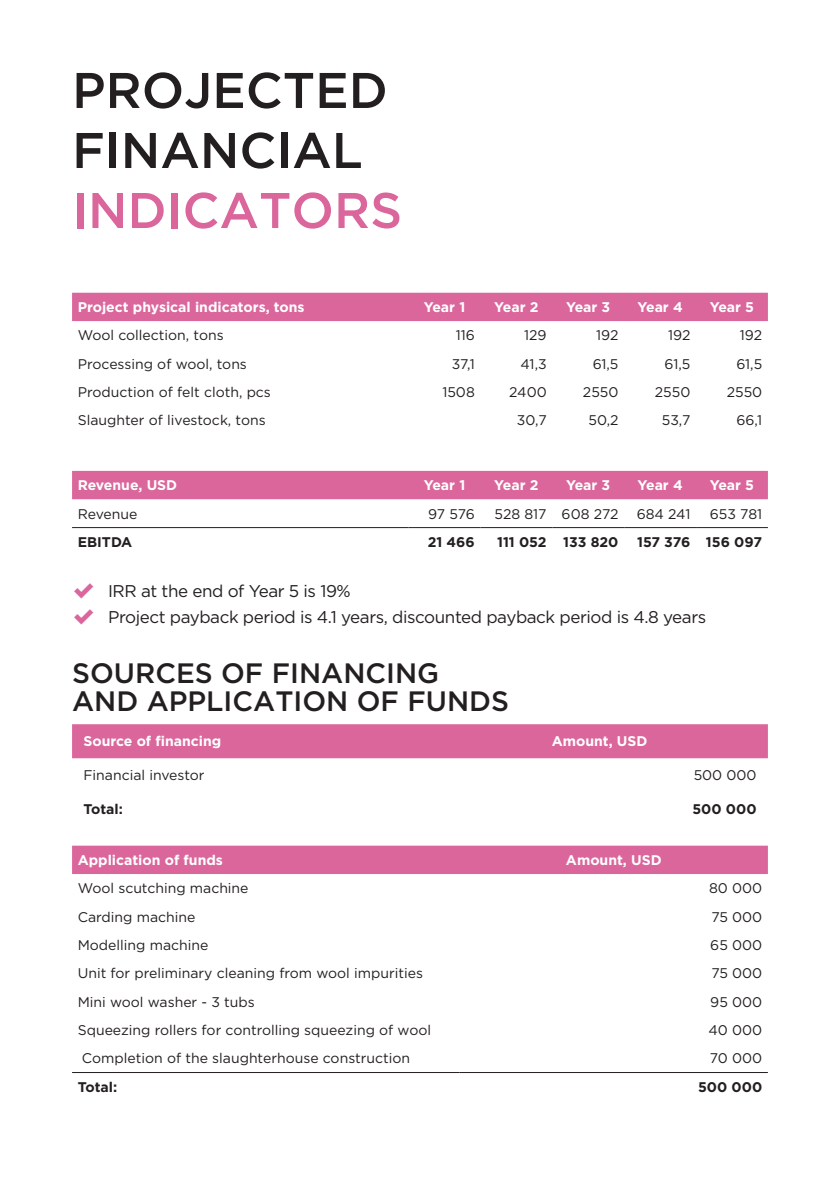
<style>
.page{position:relative;width:840px;height:1191px;background:#fff}
.page>*{position:absolute;margin:0;border:0;box-sizing:border-box;transform-origin:0 0}
.t1{font:500 50px/60px "Gotham Pro";color:#231f20}
.t2{font:500 50px "Gotham Pro";color:#da669c}
.t3{font:500 28px/28px "Gotham Pro";color:#231f20}
.t4{font:17px/26px "Gotham Pro";letter-spacing:-.025em;color:#231f20}
.t5{font:14px "Gotham Pro";color:#231f20}
.t6{font:700 14px "Gotham Pro";color:#fff}
.t7{font:700 14px "Gotham Pro";color:#231f20}
</style>
<div class="page">
<div style="left:72px;top:293px;width:695px;height:28px;background:#da669c"></div>
<div style="left:72px;top:471px;width:695px;height:28px;background:#da669c"></div>
<hr style="left:72px;top:527px;width:336px;height:1px;background:#231f20">
<hr style="left:408px;top:527px;width:72px;height:1px;background:#231f20">
<hr style="left:480px;top:527px;width:72px;height:1px;background:#231f20">
<hr style="left:552px;top:527px;width:72px;height:1px;background:#231f20">
<hr style="left:624px;top:527px;width:71px;height:1px;background:#231f20">
<hr style="left:695px;top:527px;width:72px;height:1px;background:#231f20">
<div style="left:72px;top:724px;width:695px;height:34px;background:#da669c"></div>
<div style="left:72px;top:845px;width:695px;height:29px;background:#da669c"></div>
<hr style="left:72px;top:1072px;width:387px;height:1px;background:#231f20">
<hr style="left:459px;top:1072px;width:308px;height:1px;background:#231f20">
<h1 class="t1" style="left:72px;top:59px;width:317px">PROJECTED<br>FINANCIAL</h1>
<h1 class="t2" style="left:72px;top:182px;width:331px">INDICATORS</h1>
<p class="t6" style="left:78px;top:299px;width:228px">Project physical indicators, tons</p>
<p class="t6" style="left:423px;top:299px;width:43px">Year 1</p>
<p class="t6" style="left:494px;top:299px;width:46px">Year 2</p>
<p class="t6" style="left:566px;top:299px;width:46px">Year 3</p>
<p class="t6" style="left:637px;top:299px;width:47px">Year 4</p>
<p class="t6" style="left:709px;top:299px;width:46px">Year 5</p>
<p class="t5" style="left:78px;top:328px;width:147px">Wool collection, tons</p>
<p class="t5" style="left:455px;top:328px;width:21px">116</p>
<p class="t5" style="left:524px;top:328px;width:24px">129</p>
<p class="t5" style="left:596px;top:328px;width:24px">192</p>
<p class="t5" style="left:667px;top:328px;width:24px">192</p>
<p class="t5" style="left:739px;top:328px;width:24px">192</p>
<p class="t5" style="left:78px;top:356px;width:171px">Processing of wool, tons</p>
<p class="t5" style="left:451px;top:356px;width:24px">37,1</p>
<p class="t5" style="left:520px;top:356px;width:28px">41,3</p>
<p class="t5" style="left:592px;top:356px;width:27px">61,5</p>
<p class="t5" style="left:664px;top:356px;width:27px">61,5</p>
<p class="t5" style="left:736px;top:356px;width:27px">61,5</p>
<p class="t5" style="left:78px;top:384px;width:194px">Production of felt cloth, pcs</p>
<p class="t5" style="left:442px;top:384px;width:34px">1508</p>
<p class="t5" style="left:509px;top:384px;width:39px">2400</p>
<p class="t5" style="left:582px;top:384px;width:37px">2550</p>
<p class="t5" style="left:654px;top:384px;width:37px">2550</p>
<p class="t5" style="left:726px;top:384px;width:37px">2550</p>
<p class="t5" style="left:78px;top:413px;width:189px">Slaughter of livestock, tons</p>
<p class="t5" style="left:516px;top:413px;width:31px">30,7</p>
<p class="t5" style="left:588px;top:413px;width:32px">50,2</p>
<p class="t5" style="left:661px;top:413px;width:30px">53,7</p>
<p class="t5" style="left:736px;top:413px;width:27px">66,1</p>
<p class="t6" style="left:78px;top:477px;width:101px">Revenue, USD</p>
<p class="t6" style="left:423px;top:477px;width:43px">Year 1</p>
<p class="t6" style="left:494px;top:477px;width:46px">Year 2</p>
<p class="t6" style="left:566px;top:477px;width:46px">Year 3</p>
<p class="t6" style="left:637px;top:477px;width:47px">Year 4</p>
<p class="t6" style="left:709px;top:477px;width:46px">Year 5</p>
<p class="t5" style="left:78px;top:506px;width:61px">Revenue</p>
<p class="t5" style="left:428px;top:506px;width:48px">97 576</p>
<p class="t5" style="left:494px;top:506px;width:125px">528 817 608 272</p>
<p class="t5" style="left:636px;top:506px;width:55px">684 241</p>
<p class="t5" style="left:709px;top:506px;width:54px">653 781</p>
<p class="t7" style="left:78px;top:534px;width:56px">EBITDA</p>
<p class="t7" style="left:427px;top:534px;width:49px">21 466</p>
<p class="t7" style="left:497px;top:534px;width:123px">111 052 133 820</p>
<p class="t7" style="left:636px;top:534px;width:127px">157 376 156 097</p>
<p class="t4" style="left:108px;top:577px;width:599px">IRR at the end of Year 5 is 19%<br>Project payback period is 4.1 years, discounted payback period is 4.8 years</p>
<h2 class="t3" style="left:72px;top:658px;width:438px">SOURCES OF FINANCING<br>AND APPLICATION OF FUNDS</h2>
<p class="t6" style="left:83px;top:733px;width:139px">Source of financing</p>
<p class="t6" style="left:551px;top:733px;width:97px">Amount, USD</p>
<p class="t5" style="left:83px;top:767px;width:122px">Financial investor</p>
<p class="t5" style="left:693px;top:767px;width:64px">500 000</p>
<p class="t7" style="left:83px;top:801px;width:41px">Total:</p>
<p class="t7" style="left:692px;top:801px;width:66px">500 000</p>
<p class="t6" style="left:78px;top:852px;width:146px">Application of funds</p>
<p class="t6" style="left:565px;top:852px;width:97px">Amount, USD</p>
<p class="t5" style="left:78px;top:880px;width:172px">Wool scutching machine</p>
<p class="t5" style="left:708px;top:880px;width:55px">80 000</p>
<p class="t5" style="left:78px;top:909px;width:119px">Carding machine</p>
<p class="t5" style="left:711px;top:909px;width:52px">75 000</p>
<p class="t5" style="left:78px;top:937px;width:132px">Modelling machine</p>
<p class="t5" style="left:710px;top:937px;width:53px">65 000</p>
<p class="t5" style="left:78px;top:965px;width:346px">Unit for preliminary cleaning from wool impurities</p>
<p class="t5" style="left:711px;top:965px;width:52px">75 000</p>
<p class="t5" style="left:78px;top:994px;width:178px">Mini wool washer - 3 tubs</p>
<p class="t5" style="left:710px;top:994px;width:53px">95 000</p>
<p class="t5" style="left:78px;top:1022px;width:355px">Squeezing rollers for controlling squeezing of wool</p>
<p class="t5" style="left:708px;top:1022px;width:55px">40 000</p>
<p class="t5" style="left:82px;top:1050px;width:329px">Completion of the slaughterhouse construction</p>
<p class="t5" style="left:709px;top:1050px;width:54px">70 000</p>
<p class="t7" style="left:78px;top:1078px;width:41px">Total:</p>
<p class="t7" style="left:697px;top:1078px;width:66px">500 000</p>
</div>
